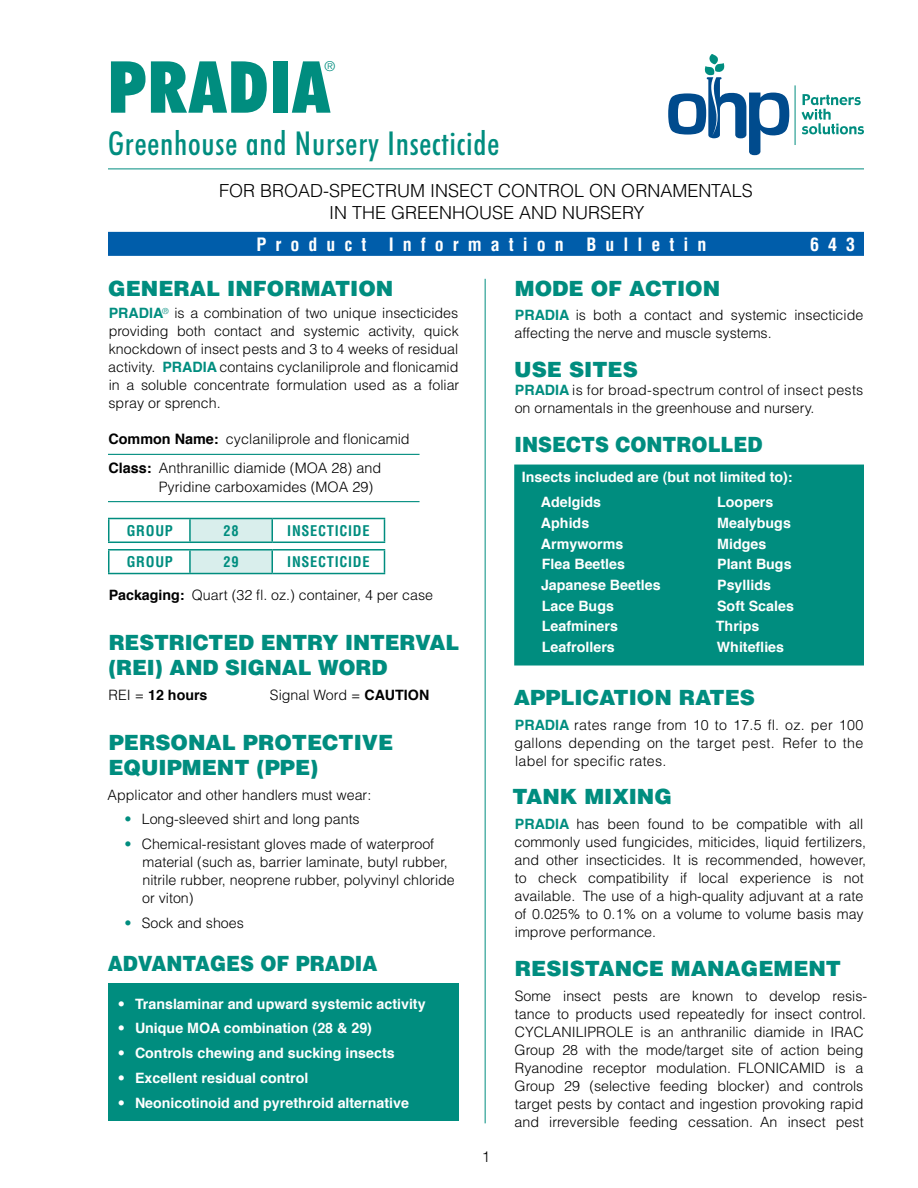
<style>
.page{position:relative;width:918px;height:1188px;background:#fff}
.page>*{position:absolute;margin:0;border:0;box-sizing:border-box;transform-origin:0 0}
.t1{font:700 expanded 72px "Futuri Condensed SW";letter-spacing:.025em;color:#008d7f}
.t2{font:33px "Futuri Condensed SW";letter-spacing:.025em;color:#008d7f}
.t3{font:900 21px/25.2px "Helvetica";color:#008d7f}
.t4{font:900 21px "Helvetica";color:#008d7f;scale:.92 1}
.t5{font:300 18px/21.6px "Helvetica";color:#000;text-align:center}
.t6{font:700 condensed 18px "Helvetica";letter-spacing:.5em;color:#fff}
.t7{font:300 15px "Helvetica";color:#000}
.t8{font:300 14.4px/29.2px "Helvetica";color:#000}
.t9{font:700 condensed 14.4px "Helvetica";letter-spacing:.05em;color:#008d7f}
.t10{font:300 14.25px/18px "Helvetica";color:#000}
.t11{font:700 14.25px/20.7px "Helvetica";color:#fff}
.t12{font:700 14.25px "Helvetica";color:#000}
.t13{font:300 13.5px "Helvetica";color:#008d7f}
.s1{font-weight:700;color:#008d7f}
.s2{font-weight:700}
.s3{font-weight:300}
.s4{color:#008d7f}
</style>
<div class="page">
<hr style="left:108px;top:169px;width:756px;height:1px;background:#008d7f">
<hr style="left:108px;top:454px;width:312px;height:1px;background:#008d7f">
<hr style="left:108px;top:501px;width:312px;height:1px;background:#008d7f">
<div style="left:190px;top:519px;width:82px;height:23px;background:#d9eeec"></div>
<hr style="left:108px;top:518px;width:82px;height:1px;background:#008d7f">
<hr style="left:108px;top:519px;width:2px;height:23px;background:#008d7f">
<hr style="left:190px;top:518px;width:82px;height:1px;background:#008d7f">
<hr style="left:189px;top:519px;width:2px;height:23px;background:#008d7f">
<hr style="left:272px;top:518px;width:113px;height:1px;background:#008d7f">
<hr style="left:271px;top:519px;width:2px;height:23px;background:#008d7f">
<svg style="left:384px;top:519px;width:1px;height:23px"></svg>
<hr style="left:108px;top:542px;width:82px;height:1px;background:#008d7f">
<hr style="left:190px;top:542px;width:82px;height:1px;background:#008d7f">
<hr style="left:272px;top:542px;width:113px;height:1px;background:#008d7f">
<div style="left:190px;top:550px;width:82px;height:24px;background:#d9eeec"></div>
<hr style="left:108px;top:549px;width:82px;height:2px;background:#008d7f">
<hr style="left:108px;top:551px;width:2px;height:22px;background:#008d7f">
<hr style="left:190px;top:549px;width:82px;height:2px;background:#008d7f">
<hr style="left:189px;top:551px;width:2px;height:22px;background:#008d7f">
<hr style="left:272px;top:549px;width:113px;height:2px;background:#008d7f">
<hr style="left:271px;top:551px;width:2px;height:22px;background:#008d7f">
<svg style="left:384px;top:551px;width:1px;height:22px"></svg>
<hr style="left:108px;top:573px;width:82px;height:1px;background:#008d7f">
<hr style="left:190px;top:573px;width:82px;height:1px;background:#008d7f">
<hr style="left:272px;top:573px;width:113px;height:1px;background:#008d7f">
<div style="left:108px;top:984px;width:351px;height:137px;background:#008d7f"></div>
<div style="left:514px;top:465px;width:350px;height:201px;background:#008d7f"></div>
<hr style="left:485px;top:279px;width:1px;height:844px;background:#008d7f">
<svg style="left:802px;top:94px;width:62px;height:40px"></svg>
<hr style="left:795px;top:85px;width:1px;height:60px;background:#008d7f">
<svg style="left:668px;top:54px;width:121px;height:101px"></svg>
<div style="left:108px;top:232px;width:756px;height:24px;background:#005daa;border:2px solid #005daa"></div>
<p class="t13" style="left:324px;top:57px;width:12px">®</p>
<h1 class="t1" style="left:108px;top:38px;width:223px">PRADIA</h1>
<h2 class="t2" style="left:108px;top:123px;width:393px">Greenhouse and Nursery Insecticide</h2>
<p class="t5" style="left:219px;top:180px;width:535px">FOR BROAD-SPECTRUM INSECT CONTROL ON ORNAMENTALS<br>IN THE GREENHOUSE AND NURSERY</p>
<p class="t6" style="left:256px;top:233px;width:111px">Product</p>
<p class="t6" style="left:389px;top:233px;width:177px">Information</p>
<p class="t6" style="left:586px;top:233px;width:122px">Bulletin</p>
<p class="t6" style="left:810px;top:233px;width:46px">643</p>
<h3 class="t3" style="left:108px;top:275px;width:287px">GENERAL INFORMATION</h3>
<p class="t10" style="left:108px;top:303px;width:353px;text-align:justify"><span class="s1">PRADIA</span><sup>®</sup> is a combination of two unique insecticides providing both contact and systemic activity, quick knockdown of insect pests and 3 to 4 weeks of residual activity. <span class="s1">PRADIA</span> contains cyclaniliprole and flonicamid in a soluble concentrate formulation used as a foliar spray or sprench.</p>
<p class="t8" style="left:108px;top:424px;width:303px"><span class="s2">Common Name:</span> cyclaniliprole and flonicamid<br><span class="s2">Class:</span> Anthranillic diamide (MOA 28) and</p>
<p class="t8" style="left:159px;top:473px;width:216px">Pyridine carboxamides (MOA 29)</p>
<p class="t9" style="left:127px;top:522px;width:48px">GROUP</p>
<p class="t9" style="left:223px;top:522px;width:17px">28</p>
<p class="t9" style="left:287px;top:522px;width:84px">INSECTICIDE</p>
<p class="t9" style="left:127px;top:553px;width:48px">GROUP</p>
<p class="t9" style="left:223px;top:553px;width:17px">29</p>
<p class="t9" style="left:287px;top:553px;width:84px">INSECTICIDE</p>
<p class="t10" style="left:109px;top:586px;width:326px"><span class="s2">Packaging:</span> Quart (32 fl. oz.) container, 4 per case</p>
<h3 class="t3" style="left:108px;top:629px;width:352px">RESTRICTED ENTRY INTERVAL (REI) AND SIGNAL WORD</h3>
<p class="t12" style="left:109px;top:683px;width:100px"><span class="s3">REI =</span> 12 hours</p>
<p class="t10" style="left:270px;top:685px;width:161px">Signal Word = <span class="s2">CAUTION</span></p>
<h3 class="t3" style="left:108px;top:729px;width:287px">PERSONAL PROTECTIVE<br>EQUIPMENT (PPE)</h3>
<p class="t10" style="left:108px;top:785px;width:265px">Applicator and other handlers must wear:</p>
<p class="t10" style="left:125px;top:810px;width:237px"><span class="s4">•</span> Long-sleeved shirt and long pants</p>
<p class="t10" style="left:142px;top:835px;width:314px;text-indent:-18px"><span class="s4">•</span> Chemical-resistant gloves made of waterproof material (such as, barrier laminate, butyl rubber, nitrile rubber, neoprene rubber, polyvinyl chloride or viton)</p>
<p class="t10" style="left:125px;top:914px;width:121px"><span class="s4">•</span> Sock and shoes</p>
<h3 class="t4" style="left:108px;top:950px;width:295px">ADVANTAGES OF PRADIA</h3>
<p class="t11" style="left:118px;top:993px;width:309px"><span class="s3">•</span> Translaminar and upward systemic activity</p>
<p class="t11" style="left:118px;top:1018px;width:256px"><span class="s3">•</span> Unique MOA combination (28 &amp; 29)</p>
<p class="t11" style="left:118px;top:1043px;width:278px"><span class="s3">•</span> Controls chewing and sucking insects</p>
<p class="t11" style="left:118px;top:1068px;width:192px"><span class="s3">•</span> Excellent residual control</p>
<p class="t11" style="left:118px;top:1092px;width:293px"><span class="s3">•</span> Neonicotinoid and pyrethroid alternative</p>
<p class="t7" style="left:482px;top:1148px;width:10px">1</p>
<h3 class="t3" style="left:515px;top:275px;width:207px">MODE OF ACTION</h3>
<p class="t10" style="left:515px;top:306px;width:350px"><span class="s1">PRADIA</span> is both a contact and systemic insecticide affecting the nerve and muscle systems.</p>
<h3 class="t3" style="left:514px;top:356px;width:125px">USE SITES</h3>
<p class="t10" style="left:515px;top:381px;width:350px"><span class="s1">PRADIA</span> is for broad-spectrum control of insect pests on ornamentals in the greenhouse and nursery.</p>
<h3 class="t4" style="left:515px;top:431px;width:271px">INSECTS CONTROLLED</h3>
<p class="t11" style="left:541px;top:465px;width:253px;line-height:24.9px;text-indent:-19px">Insects included are (but not limited to):<br>Adelgids</p>
<p class="t11" style="left:541px;top:513px;width:121px">Aphids<br>Armyworms<br>Flea Beetles<br>Japanese Beetles<br>Lace Bugs<br>Leafminers<br>Leafrollers</p>
<p class="t11" style="left:716px;top:492px;width:80px">Loopers<br>Mealybugs<br>Midges<br>Plant Bugs<br>Psyllids<br>Soft Scales<br>Thrips<br>Whiteflies</p>
<h3 class="t3" style="left:514px;top:684px;width:243px">APPLICATION RATES</h3>
<p class="t10" style="left:514px;top:716px;width:350px;text-align:justify"><span class="s1">PRADIA</span> rates range from 10 to 17.5 fl. oz. per 100 gallons depending on the target pest. Refer to the label for specific rates.</p>
<h3 class="t3" style="left:512px;top:784px;width:161px">TANK MIXING</h3>
<p class="t10" style="left:515px;top:815px;width:353px"><span class="s1">PRADIA</span> has been found to be compatible with all commonly used fungicides, miticides, liquid fertilizers, and other insecticides. It is recommended, however, to check compatibility if local experience is not available. The use of a high-quality adjuvant at a rate of 0.025% to 0.1% on a volume to volume basis may improve performance.</p>
<h3 class="t3" style="left:515px;top:955px;width:328px">RESISTANCE MANAGEMENT</h3>
<p class="t10" style="left:515px;top:986px;width:354px">Some insect pests are known to develop resis&shy;tance to products used repeatedly for insect control.<br>CYCLANILIPROLE is an anthranilic diamide in IRAC Group 28 with the mode/target site of action being Ryanodine receptor modulation. FLONICAMID is a Group 29 (selective feeding blocker) and controls target pests by contact and ingestion provoking rapid and irreversible feeding cessation. An insect pest</p>
</div>
